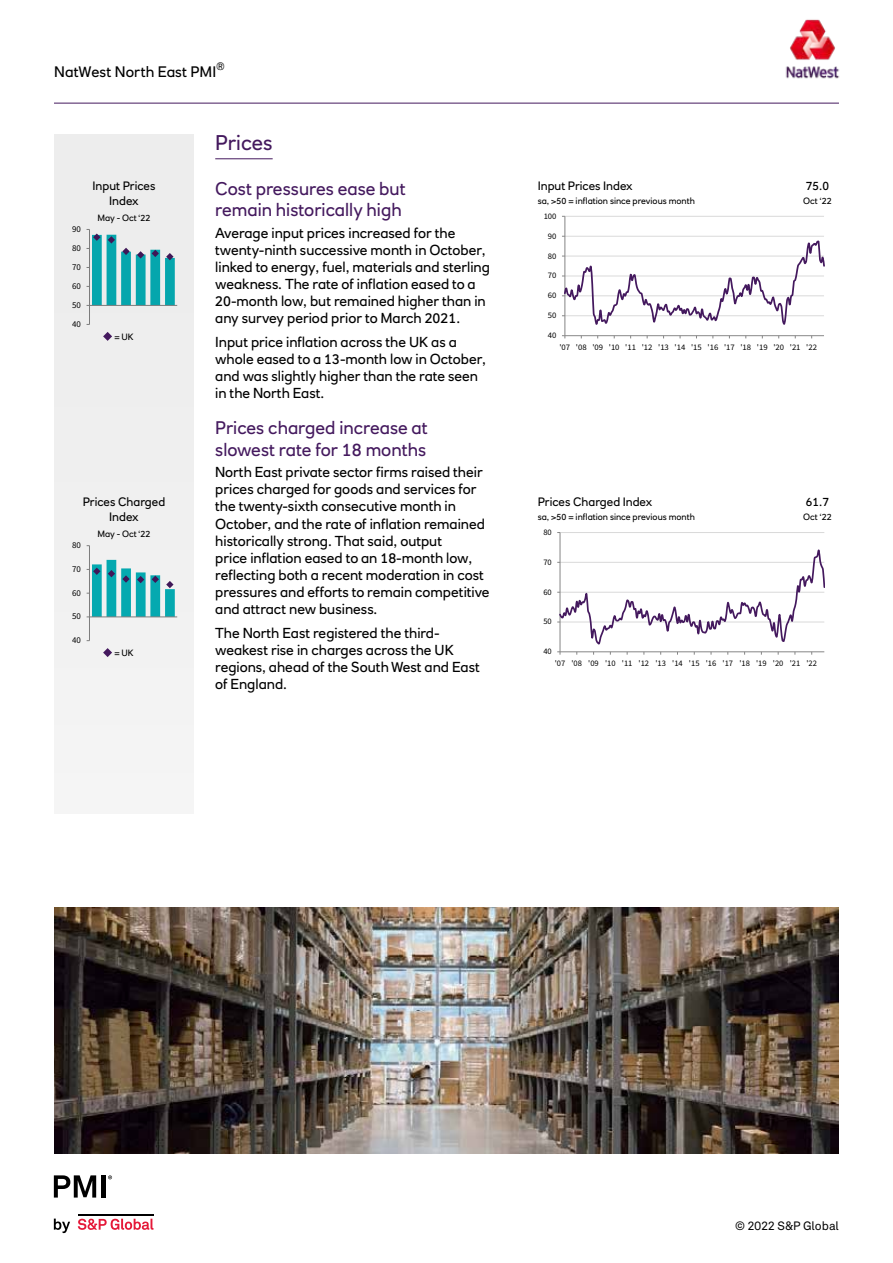
<style>
.page{position:relative;width:893px;height:1263px;background:#fff}
.page>*{position:absolute;margin:0;border:0;box-sizing:border-box;transform-origin:0 0}
.t1{font:21px "RN House Sans";color:#44195e}
.t2{font:18px/21.6px "RN House Sans";color:#44195e}
.t3{font:15px "RN House Sans";letter-spacing:.01em;color:#000}
.t4{font:14.25px/17.1px "RN House Sans";color:#000}
.t5{font:12px/14.4px "RN House Sans";color:#000;text-align:center}
.t6{font:12px "Akkurat LL";color:#000}
.t7{font:10.5px "RN House Sans";color:#000}
.t8{font:9px "RN House Sans";color:#000}
.t9{font:8.85px "Source Sans Pro";letter-spacing:.005em;color:#000}
.t10{font:8.4px "Source Sans Pro";letter-spacing:-.005em;color:#000}
</style>
<div class="page">
<hr style="left:54px;top:103px;width:785px;height:1px;background:#44195e">
<img style="left:785px;top:19px;width:55px;height:60px">
<svg style="left:54px;top:1218px;width:16px;height:15px"></svg>
<svg style="left:78px;top:1218px;width:75px;height:12px"></svg>
<hr style="left:78px;top:1213px;width:75px;height:2px;background:#000">
<svg style="left:54px;top:1175px;width:42px;height:22px"></svg>
<div style="left:101px;top:1175px;width:5px;height:22px;background:#000"></div>
<svg style="left:108px;top:1175px;width:4px;height:4px"></svg>
<div style="left:54px;top:134px;width:140px;height:680px;background:#ededed"></div>
<hr style="left:215px;top:159px;width:58px;height:1px;background:#44195e">
<hr style="left:565px;top:216px;width:259px;height:1px;background:#d9d9d9">
<hr style="left:565px;top:216px;width:1px;height:120px;background:#868686">
<hr style="left:565px;top:335px;width:259px;height:1px;background:#868686">
<svg style="left:562px;top:236px;width:263px;height:91px"></svg>
<hr style="left:89px;top:229px;width:1px;height:95px;background:#868686">
<hr style="left:89px;top:305px;width:88px;height:1px;background:#868686">
<svg style="left:87px;top:229px;width:88px;height:77px"></svg>
<hr style="left:560px;top:532px;width:264px;height:1px;background:#d9d9d9">
<hr style="left:560px;top:532px;width:1px;height:120px;background:#868686">
<hr style="left:560px;top:651px;width:264px;height:1px;background:#868686">
<svg style="left:557px;top:651px;width:4px;height:4px"></svg>
<svg style="left:557px;top:549px;width:268px;height:96px"></svg>
<hr style="left:89px;top:546px;width:1px;height:95px;background:#868686">
<hr style="left:89px;top:617px;width:88px;height:1px;background:#868686">
<svg style="left:87px;top:560px;width:88px;height:58px"></svg>
<img style="left:54px;top:907px;width:785px;height:247px">
<svg style="left:103px;top:332px;width:9px;height:9px"></svg>
<svg style="left:103px;top:648px;width:9px;height:9px"></svg>
<p class="t7" style="left:217px;top:59px;width:10px">®</p>
<p class="t3" style="left:54px;top:63px;width:164px">NatWest North East PMI</p>
<p class="t5" style="left:93px;top:179px;width:64px">Input Prices<br>Index</p>
<p class="t9" style="left:72px;top:224px;width:10px">90</p>
<p class="t9" style="left:72px;top:243px;width:10px">80</p>
<p class="t9" style="left:72px;top:262px;width:10px">70</p>
<p class="t9" style="left:72px;top:281px;width:10px">60</p>
<p class="t9" style="left:72px;top:300px;width:10px">50</p>
<p class="t9" style="left:72px;top:319px;width:10px">40</p>
<p class="t8" style="left:97px;top:212px;width:55px">May - Oct ‘22</p>
<p class="t8" style="left:114px;top:331px;width:21px">= UK</p>
<p class="t5" style="left:83px;top:495px;width:84px">Prices Charged<br>Index</p>
<p class="t9" style="left:72px;top:540px;width:10px">80</p>
<p class="t9" style="left:72px;top:563px;width:10px">70</p>
<p class="t9" style="left:72px;top:587px;width:10px">60</p>
<p class="t9" style="left:72px;top:611px;width:10px">50</p>
<p class="t9" style="left:72px;top:635px;width:10px">40</p>
<p class="t8" style="left:97px;top:528px;width:55px">May - Oct ‘22</p>
<p class="t8" style="left:114px;top:647px;width:21px">= UK</p>
<h1 class="t1" style="left:215px;top:130px;width:59px">Prices</h1>
<p class="t2" style="left:215px;top:177px;width:192px">Cost pressures ease but remain historically high</p>
<p class="t4" style="left:215px;top:224px;width:276px">Average input prices increased for the twenty-ninth successive month in October, linked to energy, fuel, materials and sterling weakness. The rate of inflation eased to a 20-month low, but remained higher than in any survey period prior to March 2021.</p>
<p class="t4" style="left:215px;top:333px;width:272px">Input price inflation across the UK as a whole eased to a 13-month low in October, and was slightly higher than the rate seen in the North East.</p>
<p class="t2" style="left:215px;top:417px;width:214px">Prices charged increase at slowest rate for 18 months</p>
<p class="t4" style="left:215px;top:464px;width:276px">North East private sector firms raised their prices charged for goods and services for the twenty-sixth consecutive month in October, and the rate of inflation remained historically strong. That said, output<br>price inflation eased to an 18-month low, reflecting both a recent moderation in cost pressures and efforts to remain competitive and attract new business.</p>
<p class="t4" style="left:215px;top:624px;width:266px">The North East registered the third&shy;weakest rise in charges across the UK regions, ahead of the South West and East of England.</p>
<p class="t5" style="left:538px;top:179px;width:97px">Input Prices Index</p>
<p class="t8" style="left:538px;top:195px;width:159px">sa, &gt;50 = inflation since previous month</p>
<p class="t10" style="left:543px;top:211px;width:14px">100</p>
<p class="t10" style="left:548px;top:231px;width:10px">90</p>
<p class="t10" style="left:548px;top:251px;width:10px">80</p>
<p class="t10" style="left:548px;top:270px;width:10px">70</p>
<p class="t10" style="left:548px;top:290px;width:10px">60</p>
<p class="t10" style="left:548px;top:310px;width:10px">50</p>
<p class="t10" style="left:548px;top:330px;width:10px">40</p>
<p class="t5" style="left:806px;top:179px;width:25px">75.0</p>
<p class="t8" style="left:803px;top:195px;width:30px">Oct ‘22</p>
<p class="t10" style="left:559px;top:342px;width:259px">'07 '08 '09 '10 '11 '12 '13 '14 '15 '16 '17 '18 '19 '20 '21 '22</p>
<p class="t5" style="left:538px;top:495px;width:116px">Prices Charged Index</p>
<p class="t8" style="left:538px;top:511px;width:159px">sa, &gt;50 = inflation since previous month</p>
<p class="t10" style="left:543px;top:527px;width:10px">80</p>
<p class="t10" style="left:543px;top:557px;width:10px">70</p>
<p class="t10" style="left:543px;top:587px;width:10px">60</p>
<p class="t10" style="left:543px;top:616px;width:10px">50</p>
<p class="t10" style="left:543px;top:646px;width:10px">40</p>
<p class="t5" style="left:806px;top:495px;width:25px">61.7</p>
<p class="t8" style="left:803px;top:511px;width:30px">Oct ‘22</p>
<p class="t10" style="left:555px;top:658px;width:264px">'07 '08 '09 '10 '11 '12 '13 '14 '15 '16 '17 '18 '19 '20 '21 '22</p>
<p class="t6" style="left:735px;top:1216px;width:105px">© 2022 S&amp;P Global</p>
</div>
